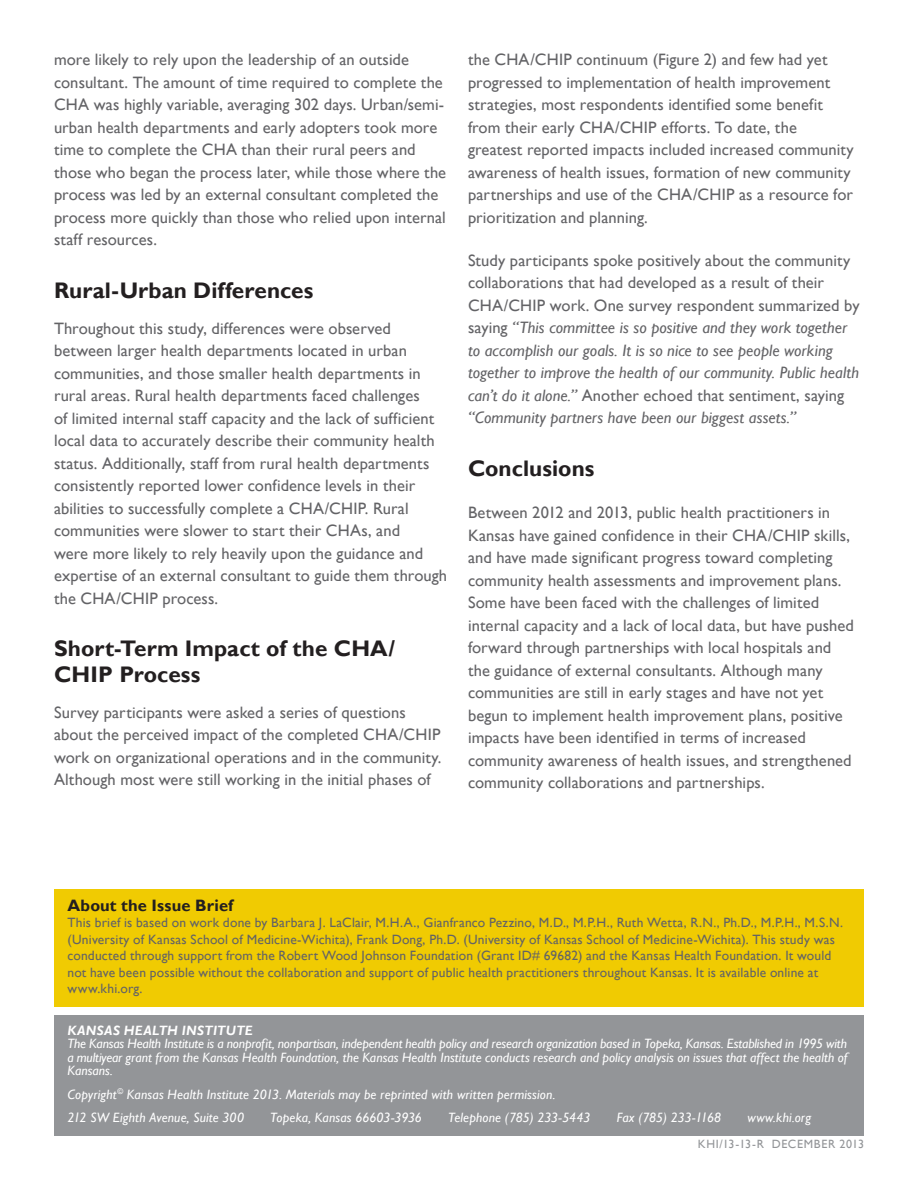
<style>
.page{position:relative;width:918px;height:1188px;background:#fff}
.page>*{position:absolute;margin:0;border:0;box-sizing:border-box;transform-origin:0 0}
.Subhead{font:700 22.5px/25.5px "Gill Sans";letter-spacing:.005em;color:#231f20}
.Body_Copy{font:16.5px/22.5px "Gill Sans";letter-spacing:.005em;color:#636366}
.Body_Copy-2{font:italic 16.5px/22.5px "Gill Sans";letter-spacing:.005em;color:#636366}
.Body_Copy-3{font:700 16.5px "Gill Sans";letter-spacing:.01em;color:#231f20}
.Body_Copy-4{font:13.5px/16.5px "Gill Sans";letter-spacing:.015em;color:#636366}
.Legal_Copy{font:italic 13.5px/13.5px "Gill Sans";color:#fff}
.Legal_Copy-2{font:italic 13.5px "Gill Sans";letter-spacing:.03em;color:#fff}
.Issue_Number{font:12px "Gill Sans";letter-spacing:.05em;color:#939598}
.s1{font-style:normal}
.s2{font-weight:700}
</style>
<div class="page">
<div style="left:54px;top:889px;width:810px;height:117px;background:#f0cb02"></div>
<div style="left:54px;top:1015px;width:810px;height:120px;background:#939598"></div>
<p class="Body_Copy" style="left:54px;top:49px;width:394px">more likely to rely upon the leadership of an outside consultant. The amount of time required to complete the CHA was highly variable, averaging 302 days. Urban/semi&shy;urban health departments and early adopters took more time to complete the CHA than their rural peers and those who began the process later, while those where the process was led by an external consultant completed the process more quickly than those who relied upon internal staff resources.</p>
<p class="Subhead" style="left:54px;top:278px;width:261px">Rural-Urban Differences</p>
<p class="Body_Copy" style="left:54px;top:317px;width:395px">Throughout this study, differences were observed between larger health departments located in urban communities, and those smaller health departments in rural areas. Rural health departments faced challenges<br>of limited internal staff capacity and the lack of sufficient local data to accurately describe their community health status. Additionally, staff from rural health departments consistently reported lower confidence levels in their abilities to successfully complete a CHA/CHIP. Rural communities were slower to start their CHAs, and<br>were more likely to rely heavily upon the guidance and expertise of an external consultant to guide them through the CHA/CHIP process.</p>
<p class="Subhead" style="left:54px;top:637px;width:343px">Short-Term Impact of the CHA/<br>CHIP Process</p>
<p class="Body_Copy" style="left:54px;top:701px;width:389px">Survey participants were asked a series of questions about the perceived impact of the completed CHA/CHIP work on organizational operations and in the community.<br>Although most were still working in the initial phases of</p>
<p class="Body_Copy" style="left:468px;top:49px;width:387px">the CHA/CHIP continuum (Figure 2) and few had yet progressed to implementation of health improvement strategies, most respondents identified some benefit from their early CHA/CHIP efforts. To date, the greatest reported impacts included increased community awareness of health issues, formation of new community partnerships and use of the CHA/CHIP as a resource for prioritization and planning.</p>
<p class="Body_Copy-2" style="left:468px;top:249px;width:393px"><span class="s1">Study participants spoke positively about the community collaborations that had developed as a result of their CHA/CHIP work. One survey respondent summarized by saying</span> “This committee is so positive and they work together to accomplish our goals. It is so nice to see people working together to improve the health of our community. Public health can’t do it alone.” <span class="s1">Another echoed that sentiment, saying </span>“Community partners have been our biggest assets.”</p>
<p class="Subhead" style="left:468px;top:456px;width:128px">Conclusions</p>
<p class="Body_Copy" style="left:468px;top:502px;width:387px">Between 2012 and 2013, public health practitioners in Kansas have gained confidence in their CHA/CHIP skills, and have made significant progress toward completing community health assessments and improvement plans.<br>Some have been faced with the challenges of limited internal capacity and a lack of local data, but have pushed forward through partnerships with local hospitals and the guidance of external consultants. Although many communities are still in early stages and have not yet begun to implement health improvement plans, positive impacts have been identified in terms of increased community awareness of health issues, and strengthened community collaborations and partnerships.</p>
<p class="Body_Copy-3" style="left:68px;top:895px;width:167px">About the Issue Brief</p>
<p class="Body_Copy-4" style="left:68px;top:915px;width:777px">This brief is based on work done by Barbara J. LaClair, M.H.A., Gianfranco Pezzino, M.D., M.P.H., Ruth Wetta, R.N., Ph.D., M.P.H., M.S.N. (University of Kansas School of Medicine-Wichita), Frank Dong, Ph.D. (University of Kansas School of Medicine-Wichita). This study was conducted through support from the Robert Wood Johnson Foundation (Grant ID# 69682) and the Kansas Health Foundation. It would not have been possible without the collaboration and support of public health practitioners throughout Kansas. It is available online at www.khi.org.</p>
<p class="Legal_Copy" style="left:68px;top:1024px;width:782px"><span class="s2">KANSAS HEALTH INSTITUTE<br></span>The Kansas Health Institute is a nonprofit, nonpartisan, independent health policy and research organization based in Topeka, Kansas. Established in 1995 with a multiyear grant from the Kansas Health Foundation, the Kansas Health Institute conducts research and policy analysis on issues that affect the health of Kansans.</p>
<p class="Legal_Copy" style="left:68px;top:1087px;width:489px">Copyright<sup>©</sup> Kansas Health Institute 2013. Materials may be reprinted with written permission.</p>
<p class="Legal_Copy" style="left:68px;top:1111px;width:178px">212 SW Eighth Avenue, Suite 300</p>
<p class="Legal_Copy" style="left:270px;top:1111px;width:153px">Topeka, Kansas 66603-3936</p>
<p class="Legal_Copy" style="left:448px;top:1111px;width:144px">Telephone (785) 233-5443</p>
<p class="Legal_Copy" style="left:617px;top:1111px;width:106px">Fax (785) 233-1168</p>
<p class="Legal_Copy-2" style="left:747px;top:1109px;width:65px">www.khi.org</p>
<p class="Issue_Number" style="left:698px;top:1137px;width:168px">KHI/13-13-R DECEMBER 2013</p>
</div>
